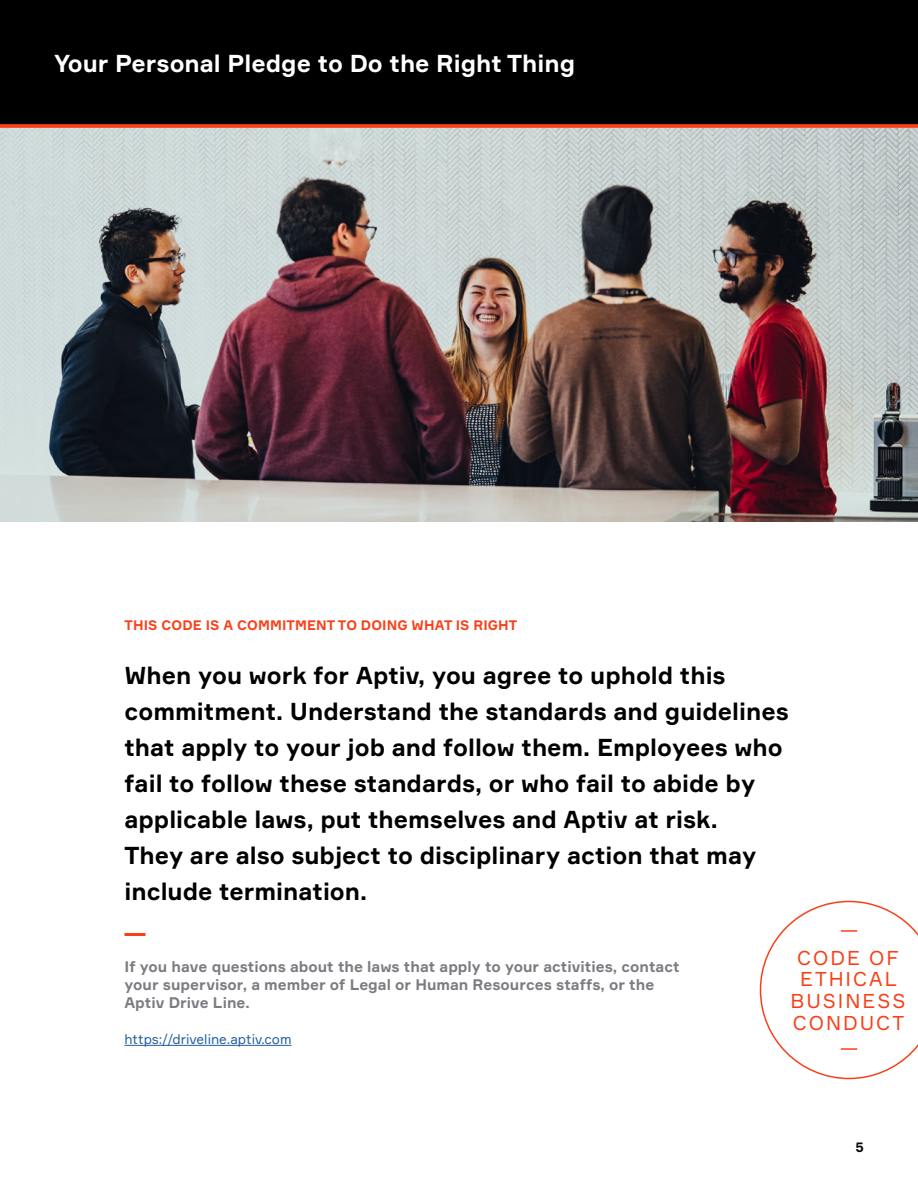
<style>
.page{position:relative;width:918px;height:1188px;background:#fff}
.page>*{position:absolute;margin:0;border:0;box-sizing:border-box;transform-origin:0 0}
.t1{font:700 24px/36px "Formular";color:#000}
.t2{font:700 24px "Formular";color:#fff}
.t3{font:19.65px/21.6px "Formular";letter-spacing:.1em;color:#f84018;text-align:center}
.t4{font:700 15px/18px "Formular";color:#7a7c81}
.t5{font:700 13.5px "Formular";letter-spacing:.01em;color:#f84018}
.t6{font:13.5px "Formular";color:#215e9e}
.t7{font:700 13.5px "Formular";color:#000}
</style>
<div class="page">
<img style="left:0;top:128px;width:918px;height:394px">
<div style="left:0;top:0;width:918px;height:126px;background:#000"></div>
<hr style="left:124px;top:1045px;width:168px;height:1px;background:#215e9e">
<hr style="left:124px;top:933px;width:22px;height:3px;background:#f84018">
<svg style="left:0;top:124px;width:918px;height:4px;background:#f0431e"></svg>
<svg style="left:760px;top:901px;width:158px;height:178px"></svg>
<p class="t2" style="left:54px;top:49px;width:523px">Your Personal Pledge to Do the Right Thing</p>
<p class="t5" style="left:125px;top:617px;width:394px">THIS CODE IS A COMMITMENT TO DOING WHAT IS RIGHT</p>
<p class="t1" style="left:124px;top:657px;width:666px">When you work for Aptiv, you agree to uphold this commitment. Understand the standards and guidelines that apply to your job and follow them. Employees who fail to follow these standards, or who fail to abide by applicable laws, put themselves and Aptiv at risk.<br>They are also subject to disciplinary action that may include termination.</p>
<p class="t4" style="left:124px;top:957px;width:557px">If you have questions about the laws that apply to your activities, contact your supervisor, a member of Legal or Human Resources staffs, or the<br>Aptiv Drive Line.</p>
<p class="t6" style="left:124px;top:1031px;width:169px">https://driveline.aptiv.com</p>
<p class="t3" style="left:791px;top:947px;width:116px">CODE OF<br>ETHICAL<br>BUSINESS<br>CONDUCT</p>
<p class="t7" style="left:856px;top:1139px;width:10px">5</p>
</div>
